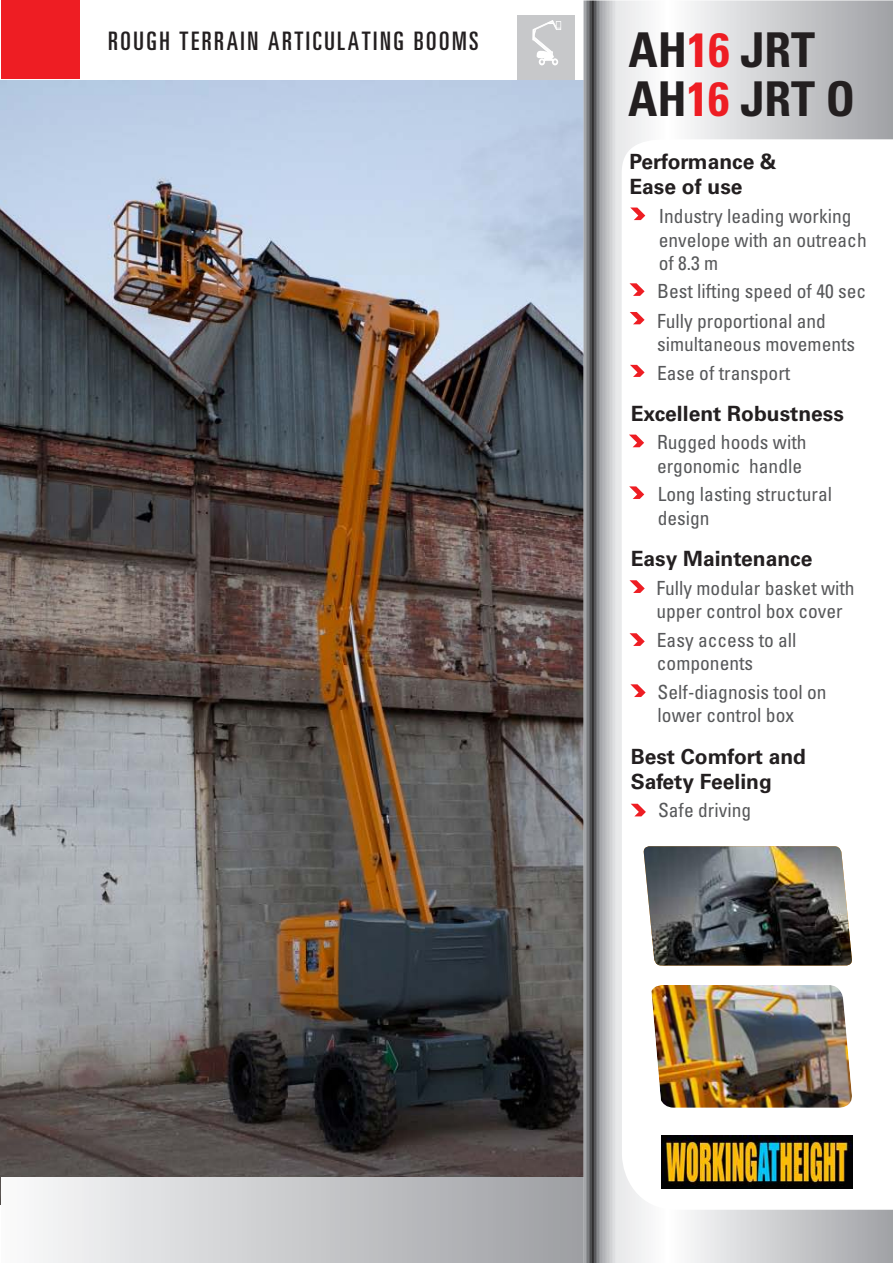
<style>
.page{position:relative;width:893px;height:1263px;background:#fff}
.page>*{position:absolute;margin:0;border:0;box-sizing:border-box;transform-origin:0 0}
.t1{font:700 condensed 48px/49.1px "Univers";color:#231f20}
.t2{font:ultra-condensed 25.5px "Univers";letter-spacing:.1em;color:#231f20}
.t3{font:700 21px/25.2px "Univers";color:#231f20}
.t4{font:condensed 19.5px/23.4px "Univers";color:#57585a}
.s1{color:#ee1d23}
</style>
<div class="page">
<div style="left:517px;top:15px;width:58px;height:103px;background:#c7c8ca"></div>
<svg style="left:532px;top:20px;width:29px;height:45px"></svg>
<div style="left:1px;top:0;width:79px;height:79px;background:#ee1d23"></div>
<img style="left:0;top:81px;width:583px;height:1123px">
<div style="left:1px;top:1177px;width:590px;height:86px;background:linear-gradient(to right,#f9fafa,#9c9da1)"></div>
<svg style="left:583px;top:0;width:310px;height:1263px"></svg>
<img style="left:662px;top:1135px;width:191px;height:54px">
<h2 class="t2" style="left:108px;top:27px;width:372px">ROUGH TERRAIN ARTICULATING BOOMS</h2>
<h1 class="t1" style="left:628px;top:25px;width:228px">AH<span class="s1">16</span> JRT<br>AH<span class="s1">16</span> JRT O</h1>
<p class="t3" style="left:629px;top:149px;width:149px">Performance &amp;<br>Ease of use</p>
<p class="t4" style="left:659px;top:204px;width:209px">Industry leading working envelope with an outreach of 8.3 m</p>
<p class="t4" style="left:657px;top:276px;width:211px;line-height:29.7px">Best lifting speed of 40 sec<br>Fully proportional and</p>
<p class="t4" style="left:657px;top:330px;width:200px;line-height:28.3px">simultaneous movements<br>Ease of transport</p>
<p class="t3" style="left:631px;top:401px;width:215px">Excellent Robustness</p>
<p class="t4" style="left:657px;top:430px;width:151px">Rugged hoods with ergonomic handle</p>
<p class="t4" style="left:658px;top:482px;width:176px">Long lasting structural design</p>
<p class="t3" style="left:631px;top:546px;width:183px">Easy Maintenance</p>
<p class="t4" style="left:656px;top:576px;width:200px">Fully modular basket with upper control box cover</p>
<p class="t4" style="left:657px;top:628px;width:141px">Easy access to all components</p>
<p class="t4" style="left:658px;top:680px;width:170px">Self-diagnosis tool on lower control box</p>
<p class="t3" style="left:631px;top:744px;width:177px">Best Comfort and<br>Safety Feeling</p>
<p class="t4" style="left:658px;top:798px;width:95px">Safe driving</p>
</div>
